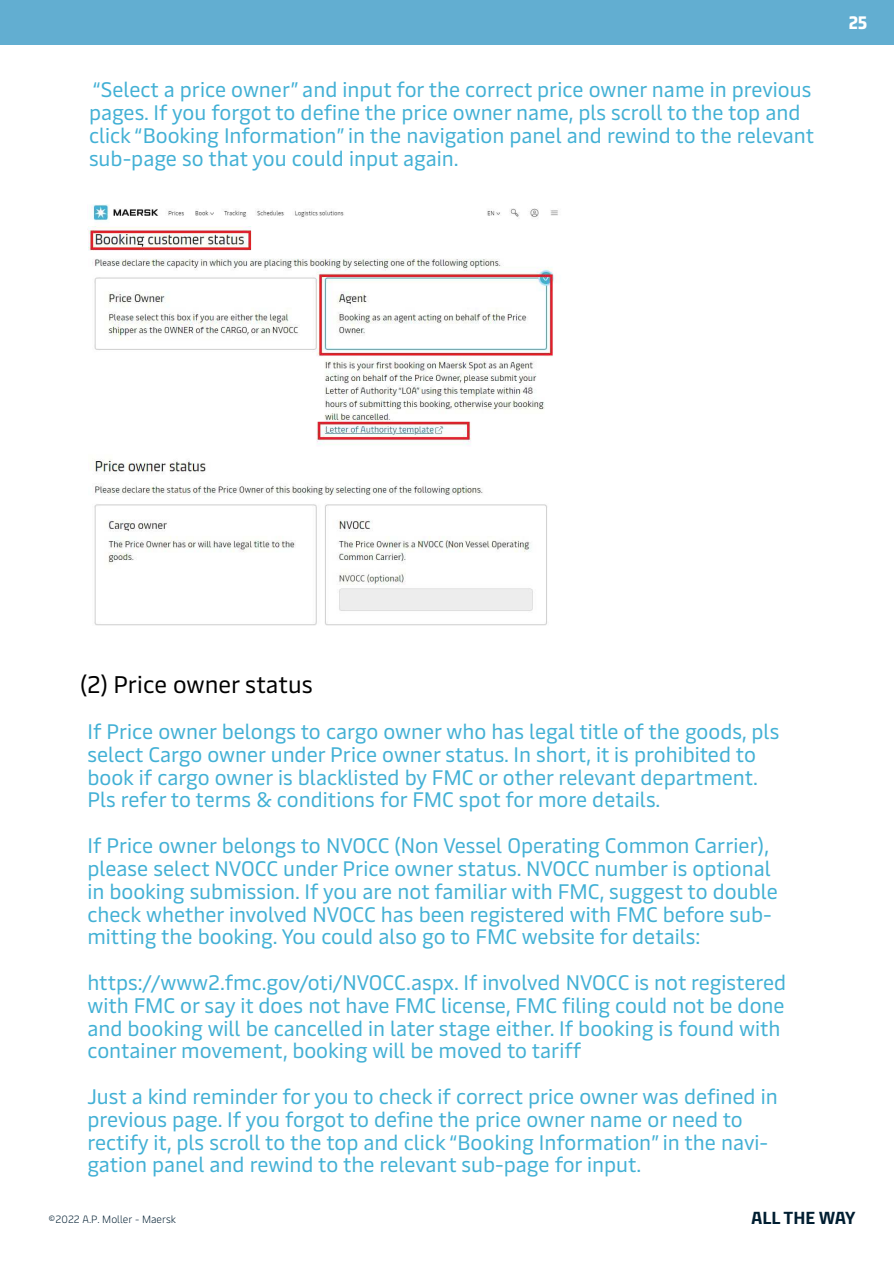
<style>
.page{position:relative;width:894px;height:1264px;background:#fff}
.page>*{position:absolute;margin:0;border:0;box-sizing:border-box;transform-origin:0 0}
.t1{font:24px "Maersk Text";color:#000}
.t2{font:21px/22.8px "Maersk Text";color:#42b0d5}
.t3{font:700 18px "Maersk Headline";color:#fff}
.t4{font:700 17.25px "Maersk Text";color:#001e31}
.t5{font:300 10.5px "Maersk Text";color:#001e31}
</style>
<div class="page">
<div style="left:0;top:0;width:894px;height:44px;background:#62aed1"></div>
<img style="left:88px;top:204px;width:470px;height:23px">
<img style="left:88px;top:227px;width:466px;height:399px">
<p class="t2" style="left:89px;top:80px;width:726px">“Select a price owner” and input for the correct price owner name in previous pages. If you forgot to define the price owner name, pls scroll to the top and click “Booking Information” in the navigation panel and rewind to the relevant sub-page so that you could input again.</p>
<p class="t3" style="left:848px;top:13px;width:20px">25</p>
<p class="t1" style="left:80px;top:674px;width:234px">(2) Price owner status</p>
<p class="t2" style="left:87px;top:721px;width:693px">If Price owner belongs to cargo owner who has legal title of the goods, pls select Cargo owner under Price owner status. In short, it is prohibited to book if cargo owner is blacklisted by FMC or other relevant department.<br>Pls refer to terms &amp; conditions for FMC spot for more details.</p>
<p class="t2" style="left:87px;top:835px;width:692px">If Price owner belongs to NVOCC (Non Vessel Operating Common Carrier), please select NVOCC under Price owner status. NVOCC number is optional in booking submission. If you are not familiar with FMC, suggest to double check whether involved NVOCC has been registered with FMC before sub&shy;mitting the booking. You could also go to FMC website for details:</p>
<p class="t2" style="left:87px;top:972px;width:700px">https://www2.fmc.gov/oti/NVOCC.aspx. If involved NVOCC is not registered with FMC or say it does not have FMC license, FMC filing could not be done and booking will be cancelled in later stage either. If booking is found with container movement, booking will be moved to tariff</p>
<p class="t2" style="left:87px;top:1086px;width:692px">Just a kind reminder for you to check if correct price owner was defined in previous page. If you forgot to define the price owner name or need to rectify it, pls scroll to the top and click “Booking Information” in the navi&shy;gation panel and rewind to the relevant sub-page for input.</p>
<p class="t5" style="left:48px;top:1212px;width:129px">©2022 A.P. Moller - Maersk</p>
<p class="t4" style="left:751px;top:1207px;width:106px">ALL THE WAY</p>
</div>
